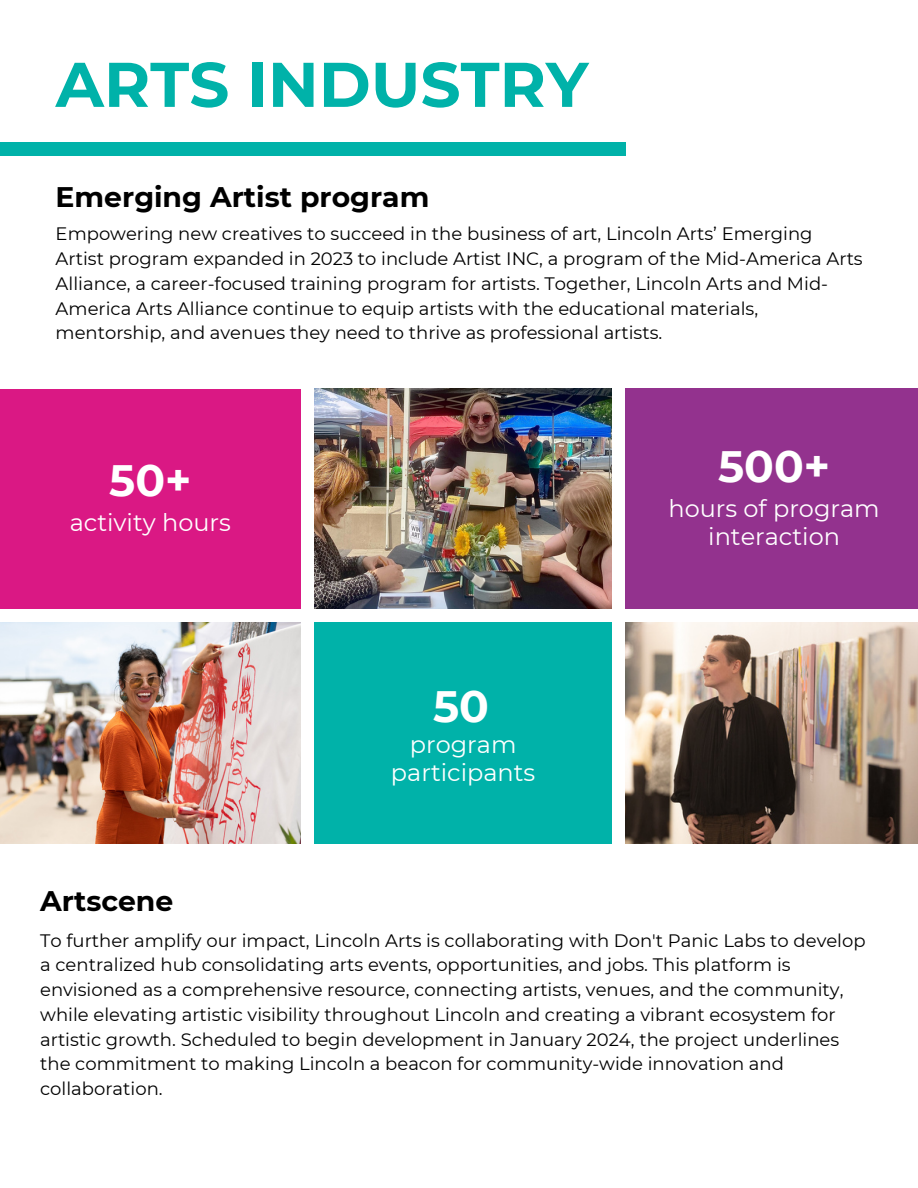
<style>
.page{position:relative;width:918px;height:1188px;background:#fff}
.page>*{position:absolute;margin:0;border:0;box-sizing:border-box;transform-origin:0 0}
.t1{font:700 63px "Montserrat";color:#00b2a9}
.t2{font:700 43.8px "Montserrat";color:#fff}
.t3{font:700 28.35px "Montserrat";color:#000}
.t4{font:24px/28.2px "Montserrat";color:#fff;text-align:center}
.t5{font:18px/24.8px "Montserrat";color:#000}
</style>
<div class="page">
<div style="left:0;top:390px;width:308px;height:226px;background:#da1884"></div>
<img style="left:314px;top:388px;width:298px;height:221px">
<div style="left:617px;top:388px;width:301px;height:228px;background:#93328e"></div>
<div style="left:0;top:142px;width:625px;height:14px;background:#00b2a9"></div>
<img style="left:0;top:622px;width:301px;height:222px">
<div style="left:311px;top:615px;width:301px;height:236px;background:#00b2a9"></div>
<img style="left:625px;top:622px;width:293px;height:222px">
<div style="left:0;top:844px;width:918px;height:13px;background:#fff"></div>
<div style="left:301px;top:213px;width:13px;height:897px;background:#fff"></div>
<div style="left:612px;top:205px;width:13px;height:897px;background:#fff"></div>
<div style="left:0;top:609px;width:918px;height:13px;background:#fff"></div>
<h4 class="t1" style="left:56px;top:46px;width:534px">ARTS INDUSTRY</h4>
<h4 class="t3" style="left:56px;top:179px;width:375px">Emerging Artist program</h4>
<p class="t5" style="left:56px;top:222px;width:809px">Empowering new creatives to succeed in the business of art, Lincoln Arts’ Emerging Artist program expanded in 2023 to include Artist INC, a program of the Mid-America Arts Alliance, a career-focused training program for artists. Together, Lincoln Arts and Mid-America Arts Alliance continue to equip artists with the educational materials, mentorship, and avenues they need to thrive as professional artists.</p>
<h2 class="t2" style="left:109px;top:453px;width:84px">50+</h2>
<p class="t4" style="left:70px;top:509px;width:163px">activity hours</p>
<p class="t3" style="left:40px;top:883px;width:135px">Artscene</p>
<h4 class="t2" style="left:433px;top:679px;width:57px">50</h4>
<h2 class="t4" style="left:391px;top:731px;width:146px">program participants</h2>
<h3 class="t2" style="left:718px;top:439px;width:113px">500+</h3>
<h1 class="t4" style="left:669px;top:495px;width:213px">hours of program interaction</h1>
<h3 class="t5" style="left:40px;top:928px;width:827px">To further amplify our impact, Lincoln Arts is collaborating with Don't Panic Labs to develop a centralized hub consolidating arts events, opportunities, and jobs. This platform is envisioned as a comprehensive resource, connecting artists, venues, and the community, while elevating artistic visibility throughout Lincoln and creating a vibrant ecosystem for artistic growth. Scheduled to begin development in January 2024, the project underlines the commitment to making Lincoln a beacon for community-wide innovation and collaboration.</h3>
</div>
